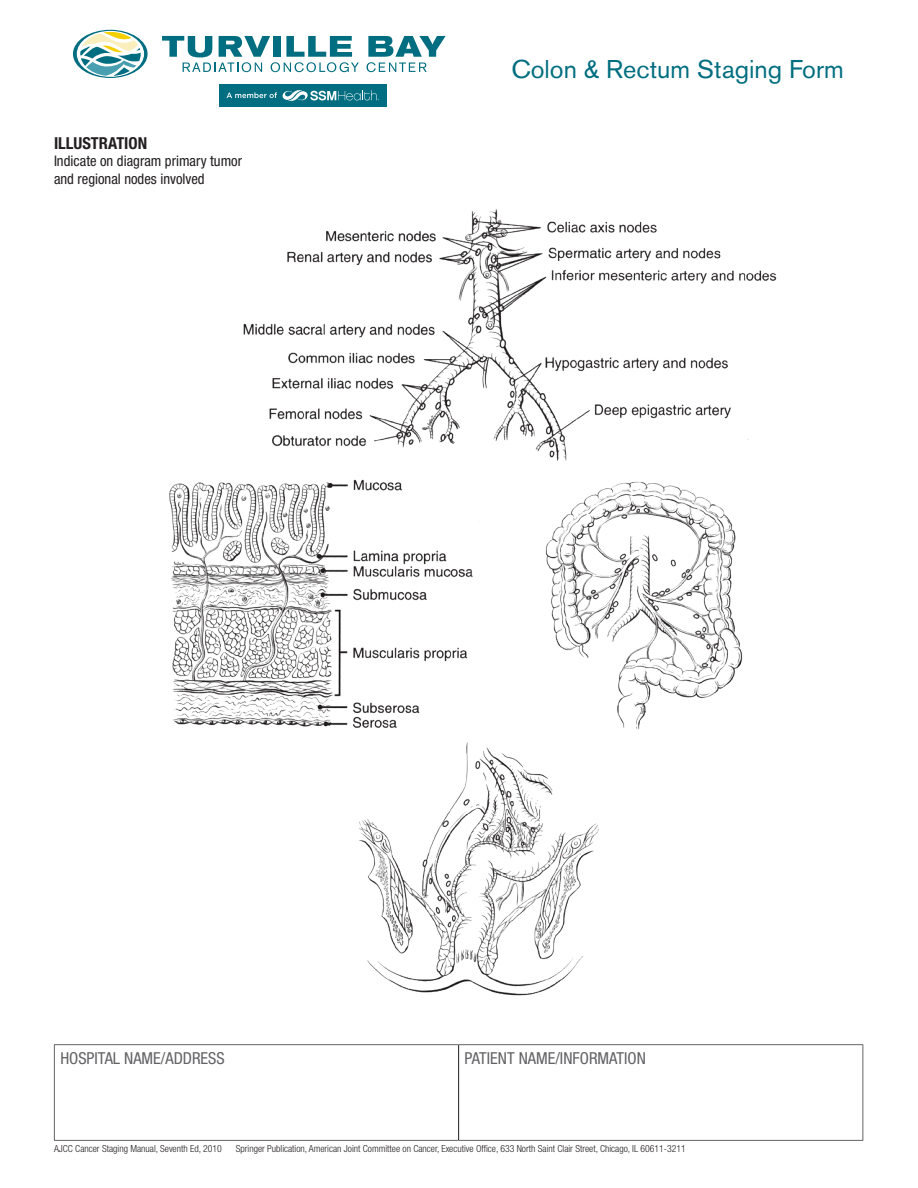
<style>
.page{position:relative;width:918px;height:1188px;background:#fff}
.page>*{position:absolute;margin:0;border:0;box-sizing:border-box;transform-origin:0 0}
.t1{font:25.5px "Akzidenz Grotesk BE";color:#006e80}
.t2{font:condensed 16.5px "Helvetica Neue";color:#636366}
.t3{font:700 condensed 16.5px "Helvetica Neue";color:#231f20}
.t4{font:condensed 14.7px/17.5px "Helvetica Neue";color:#231f20}
.t5{font:300 condensed 9.75px "Helvetica Neue";color:#231f20}
</style>
<div class="page">
<hr style="left:54px;top:1044px;width:405px;height:1px;background:#636366">
<hr style="left:54px;top:1045px;width:1px;height:95px;background:#636366">
<hr style="left:459px;top:1044px;width:404px;height:1px;background:#636366">
<hr style="left:862px;top:1045px;width:1px;height:95px;background:#636366">
<hr style="left:54px;top:1140px;width:405px;height:1px;background:#636366">
<hr style="left:459px;top:1140px;width:404px;height:1px;background:#636366">
<hr style="left:458px;top:1045px;width:1px;height:95px;background:#231f20">
<svg style="left:73px;top:30px;width:75px;height:48px"></svg>
<svg style="left:162px;top:36px;width:197px;height:36px"></svg>
<svg style="left:367px;top:36px;width:79px;height:36px"></svg>
<div style="left:219px;top:84px;width:168px;height:22px;background:#006e80"></div>
<svg style="left:227px;top:90px;width:152px;height:11px"></svg>
<img style="left:169px;top:209px;width:608px;height:787px">
<h2 class="t3" style="left:54px;top:133px;width:95px">ILLUSTRATION</h2>
<h3 class="t4" style="left:54px;top:152px;width:190px">Indicate on diagram primary tumor and regional nodes involved</h3>
<h1 class="t1" style="left:512px;top:53px;width:334px">Colon &amp; Rectum Staging Form</h1>
<h2 class="t2" style="left:60px;top:1048px;width:166px">HOSPITAL NAME/ADDRESS</h2>
<h2 class="t2" style="left:465px;top:1048px;width:183px">PATIENT NAME/INFORMATION</h2>
<p class="t5" style="left:54px;top:1143px;width:169px">AJCC Cancer Staging Manual, Seventh Ed, 2010</p>
<p class="t5" style="left:236px;top:1143px;width:452px">Springer Publication, American Joint Committee on Cancer, Executive Office, 633 North Saint Clair Street, Chicago, IL 60611-3211</p>
</div>
